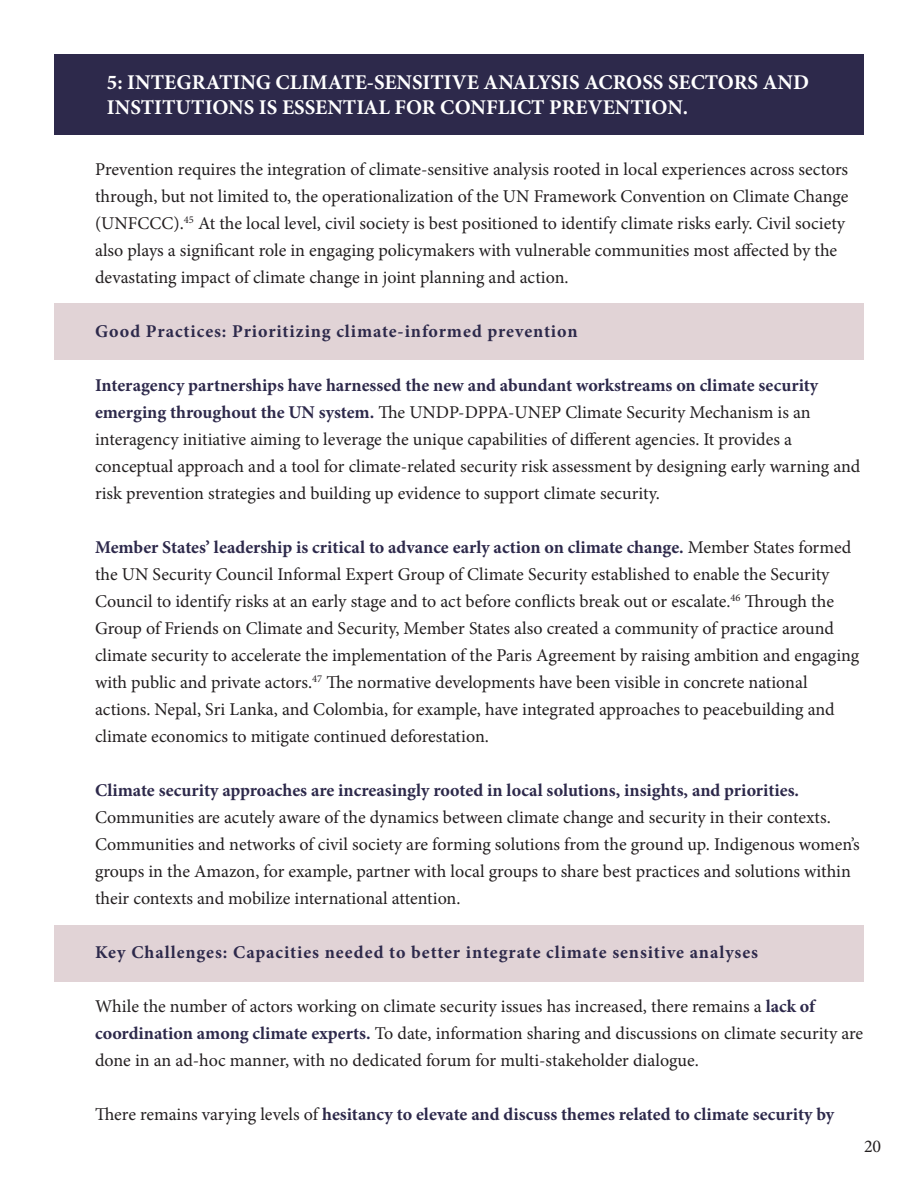
<style>
.page{position:relative;width:918px;height:1188px;background:#fff}
.page>*{position:absolute;margin:0;border:0;box-sizing:border-box;transform-origin:0 0}
.t1{font:700 21px/25.2px "Minion Pro";color:#fff}
.t2{font:18px/27px "Minion Pro";color:#231f20}
.t3{font:700 18px "Minion Pro";letter-spacing:.045em;color:#2d294b}
.t4{font:700 18px "Minion Pro";color:#2d294b}
.s1{font-weight:700;color:#2d294b}
.s2{font-weight:400;color:#231f20}
</style>
<div class="page">
<div style="left:54px;top:54px;width:810px;height:81px;background:#2d294b"></div>
<div style="left:54px;top:303px;width:810px;height:57px;background:#e1d3d6"></div>
<div style="left:54px;top:926px;width:810px;height:56px;background:#e1d3d6"></div>
<p class="t1" style="left:107px;top:69px;width:704px">5: INTEGRATING CLIMATE-SENSITIVE ANALYSIS ACROSS SECTORS AND<br>INSTITUTIONS IS ESSENTIAL FOR CONFLICT PREVENTION.</p>
<p class="t2" style="left:95px;top:156px;width:755px">Prevention requires the integration of climate-sensitive analysis rooted in local experiences across sectors through, but not limited to, the operationalization of the UN Framework Convention on Climate Change (UNFCCC).<sup>45</sup> At the local level, civil society is best positioned to identify climate risks early. Civil society also plays a significant role in engaging policymakers with vulnerable communities most affected by the devastating impact of climate change in joint planning and action.</p>
<p class="t3" style="left:95px;top:319px;width:484px">Good Practices: Prioritizing climate-informed prevention</p>
<p class="t2" style="left:95px;top:372px;width:767px"><span class="s1">Interagency partnerships have harnessed the new and abundant workstreams on climate security emerging throughout the UN system.</span> The UNDP-DPPA-UNEP Climate Security Mechanism is an interagency initiative aiming to leverage the unique capabilities of different agencies. It provides a conceptual approach and a tool for climate-related security risk assessment by designing early warning and risk prevention strategies and building up evidence to support climate security.</p>
<p class="t2" style="left:95px;top:534px;width:766px"><span class="s1">Member States’ leadership is critical to advance early action on climate change.</span> Member States formed the UN Security Council Informal Expert Group of Climate Security established to enable the Security Council to identify risks at an early stage and to act before conflicts break out or escalate.<sup>46</sup> Through the Group of Friends on Climate and Security, Member States also created a community of practice around climate security to accelerate the implementation of the Paris Agreement by raising ambition and engaging with public and private actors.<sup>47</sup> The normative developments have been visible in concrete national actions. Nepal, Sri Lanka, and Colombia, for example, have integrated approaches to peacebuilding and climate economics to mitigate continued deforestation.</p>
<p class="t2" style="left:95px;top:777px;width:766px"><span class="s1">Climate security approaches are increasingly rooted in local solutions, insights, and priorities.<br></span>Communities are acutely aware of the dynamics between climate change and security in their contexts.<br>Communities and networks of civil society are forming solutions from the ground up. Indigenous women’s groups in the Amazon, for example, partner with local groups to share best practices and solutions within their contexts and mobilize international attention.</p>
<p class="t3" style="left:95px;top:940px;width:665px">Key Challenges: Capacities needed to better integrate climate sensitive analyses</p>
<p class="t2" style="left:95px;top:993px;width:770px">While the number of actors working on climate security issues has increased, there remains a <span class="s1">lack of coordination among climate experts.</span> To date, information sharing and discussions on climate security are done in an ad-hoc manner, with no dedicated forum for multi-stakeholder dialogue.</p>
<p class="t4" style="left:95px;top:1102px;width:741px"><span class="s2">There remains varying levels of</span> hesitancy to elevate and discuss themes related to climate security by</p>
<p class="t2" style="left:864px;top:1133px;width:19px">20</p>
</div>
